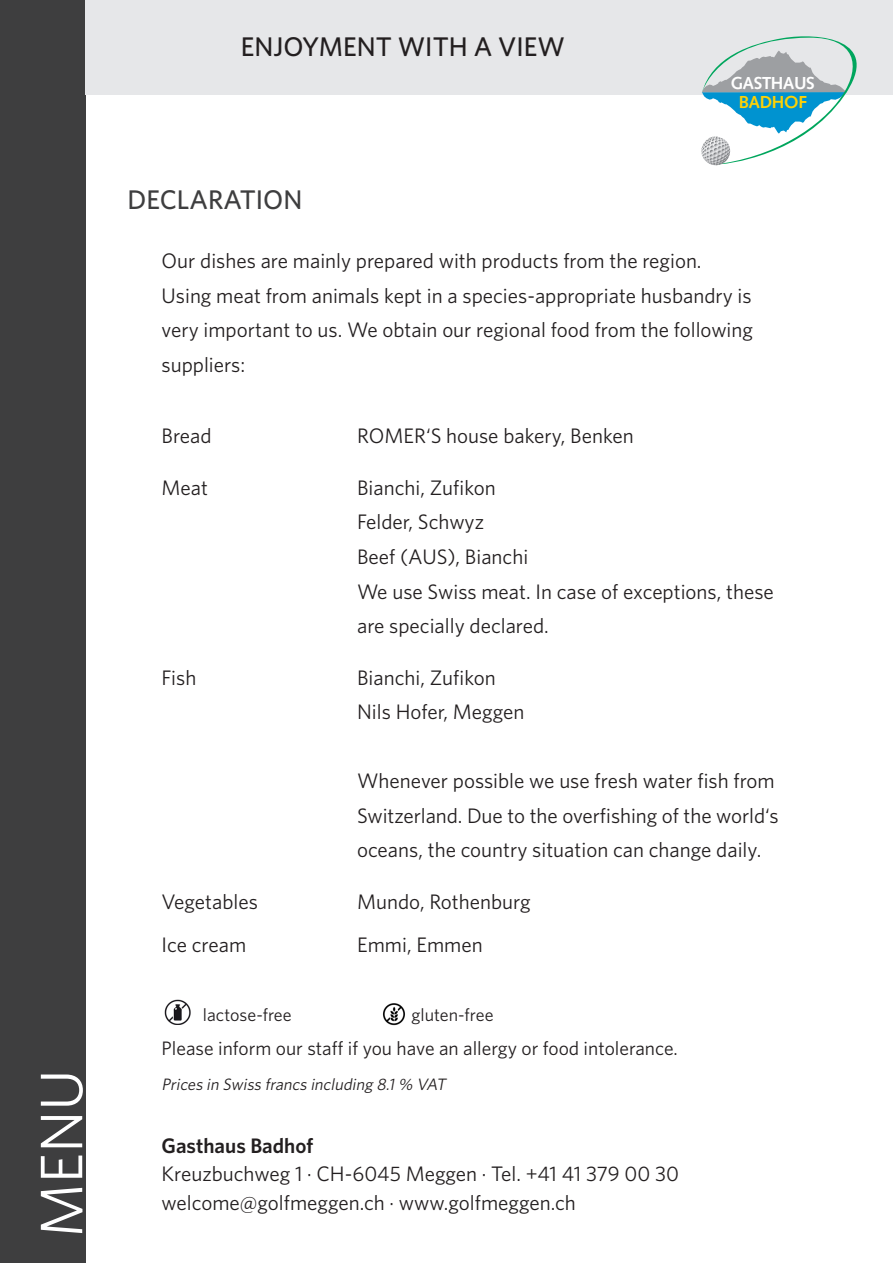
<style>
.page{position:relative;width:893px;height:1263px;background:#fff}
.page>*{position:absolute;margin:0;border:0;box-sizing:border-box;transform-origin:0 0}
.t1{font:60px "Whitney";color:#fff}
.t2{font:500 27px "Whitney";color:#231f20}
.t3{font:500 27px "Whitney";color:#3e3e3f}
.t4{font:21px/34.5px "Whitney";color:#231f20}
.t5{font:600 21px "Whitney";color:#231f20}
.t6{font:19.5px "Whitney";color:#231f20}
.t7{font:18px "Whitney";color:#231f20}
.t8{font:700 18px "Syntax";letter-spacing:-.015em;color:#fff}
.t9{font:700 18px "Syntax";letter-spacing:-.015em;color:#fed105}
.t10{font:italic 16.5px "Whitney";color:#231f20}
</style>
<div class="page">
<div style="left:0;top:0;width:85px;height:1263px;background:#3e3e3f"></div>
<div style="left:85px;top:0;width:808px;height:94px;background:#e6e7e9"></div>
<img style="left:164px;top:999px;width:27px;height:26px">
<img style="left:383px;top:1003px;width:22px;height:22px">
<svg style="left:700px;top:36px;width:157px;height:130px"></svg>
<h1 class="t1" style="left:22px;top:1238px;width:170px;rotate:-90deg">MENU</h1>
<p class="t2" style="left:241px;top:28px;width:326px">ENJOYMENT WITH A VIEW</p>
<p class="t3" style="left:128px;top:181px;width:176px">DECLARATION</p>
<p class="t8" style="left:731px;top:72px;width:85px">GASTHAUS</p>
<p class="t9" style="left:739px;top:91px;width:70px">BADHOF</p>
<p class="t4" style="left:162px;top:243px;width:593px">Our dishes are mainly prepared with products from the region.<br>Using meat from animals kept in a species-appropriate husbandry is very important to us. We obtain our regional food from the following suppliers:</p>
<p class="t4" style="left:162px;top:418px;width:52px">Bread</p>
<p class="t4" style="left:357px;top:418px;width:278px">ROMER‘S house bakery, Benken</p>
<p class="t4" style="left:162px;top:470px;width:48px">Meat</p>
<p class="t4" style="left:357px;top:470px;width:418px">Bianchi, Zufikon<br>Felder, Schwyz<br>Beef (AUS), Bianchi<br>We use Swiss meat. In case of exceptions, these are specially declared.</p>
<p class="t4" style="left:162px;top:659px;width:36px">Fish</p>
<p class="t4" style="left:357px;top:659px;width:169px">Bianchi, Zufikon<br>Nils Hofer, Meggen</p>
<p class="t4" style="left:357px;top:763px;width:423px">Whenever possible we use fresh water fish from<br>Switzerland. Due to the overfishing of the world‘s oceans, the country situation can change daily.</p>
<p class="t4" style="left:162px;top:883px;width:98px">Vegetables</p>
<p class="t4" style="left:357px;top:883px;width:175px">Mundo, Rothenburg</p>
<p class="t4" style="left:162px;top:926px;width:86px">Ice cream</p>
<p class="t4" style="left:357px;top:926px;width:127px">Emmi, Emmen</p>
<p class="t7" style="left:203px;top:1002px;width:90px">lactose-free</p>
<p class="t7" style="left:411px;top:1002px;width:84px">gluten-free</p>
<p class="t6" style="left:162px;top:1035px;width:518px">Please inform our staff if you have an allergy or food intolerance.</p>
<p class="t10" style="left:162px;top:1073px;width:289px">Prices in Swiss francs including 8.1% VAT</p>
<p class="t5" style="left:162px;top:1131px;width:153px">Gasthaus Badhof</p>
<p class="t4" style="left:162px;top:1159px;width:519px;line-height:28.5px">Kreuzbuchweg 1 · CH-6045 Meggen · Tel. +41 41 379 00 30 welcome@golfmeggen.ch · www.golfmeggen.ch</p>
</div>
